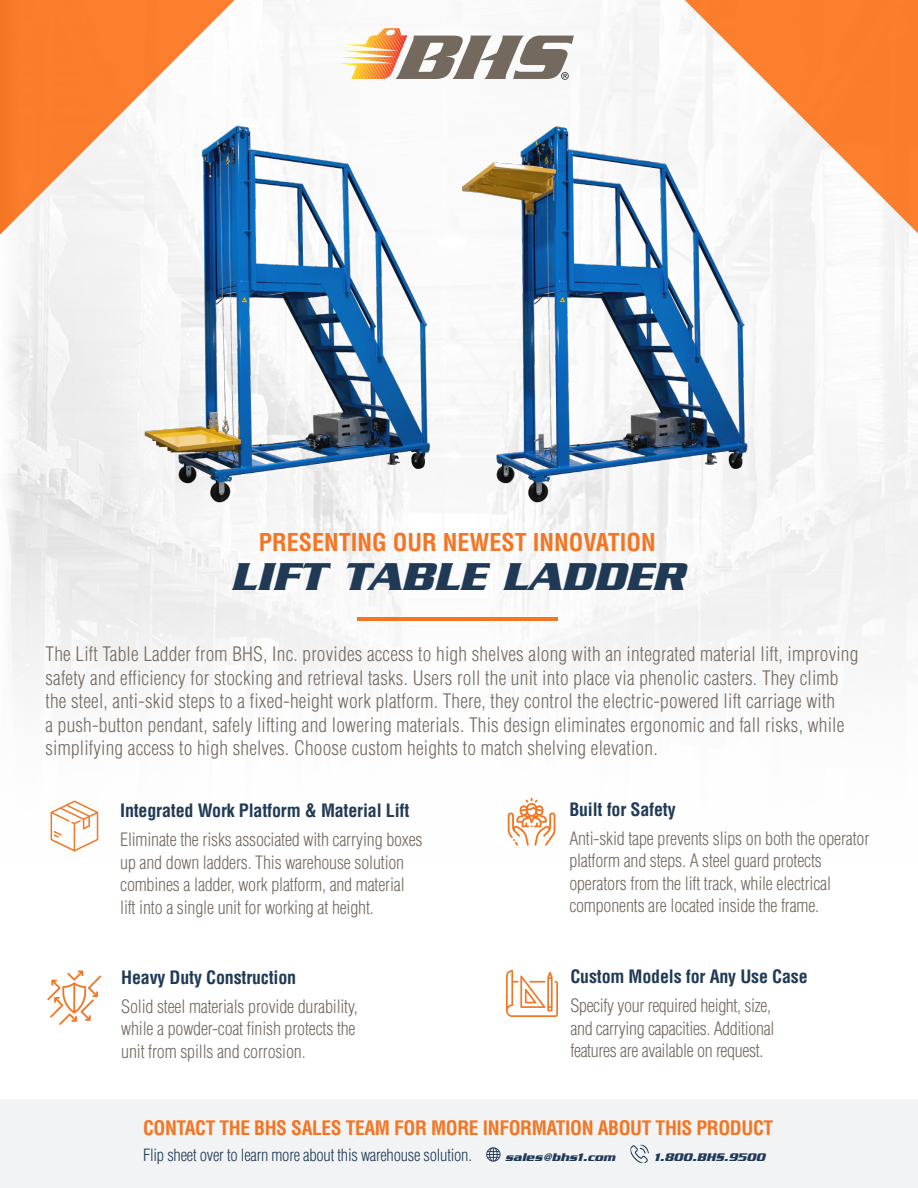
<style>
.page{position:relative;width:918px;height:1188px;background:#fff}
.page>*{position:absolute;margin:0;border:0;box-sizing:border-box;transform-origin:0 0}
.t1{font:italic 700 42px "Serpentine Std";color:#203a56}
.t2{font:700 condensed 24px "Helvetica LT Std";color:#f47523}
.t3{font:300 condensed 19.5px/23.4px "Helvetica LT Std";letter-spacing:.01em;color:#746a60}
.t4{font:700 condensed 19.5px "Helvetica LT Std";letter-spacing:-.02em;color:#f47523}
.t5{font:300 condensed 18px/22.5px "Helvetica LT Std";letter-spacing:-.01em;color:#746a60}
.t6{font:700 condensed 18px "Helvetica LT Std";letter-spacing:-.01em;color:#203a56}
.t7{font:300 condensed 16.5px "Helvetica LT Std";letter-spacing:-.015em;color:#203a56}
.t8{font:italic 700 12px "Serpentine Std";color:#203a56}
</style>
<div class="page">
<img style="left:6px;top:0;width:912px;height:971px">
<svg style="left:339px;top:28px;width:235px;height:52px"></svg>
<svg style="left:671px;top:0;width:247px;height:247px;fill:#fc7e2c"></svg>
<svg style="left:0;top:0;width:248px;height:247px;fill:#fb7e2c"></svg>
<div style="left:0;top:1099px;width:918px;height:89px;background:#f2f3f4"></div>
<svg style="left:630px;top:1144px;width:19px;height:19px"></svg>
<svg style="left:486px;top:1147px;width:15px;height:15px"></svg>
<hr style="left:357px;top:617px;width:201px;height:4px;background:#f47523">
<img style="left:81px;top:110px;width:318px;height:408px">
<img style="left:399px;top:110px;width:408px;height:408px">
<svg style="left:47px;top:798px;width:55px;height:55px"></svg>
<svg style="left:504px;top:798px;width:55px;height:55px"></svg>
<svg style="left:47px;top:971px;width:55px;height:54px"></svg>
<svg style="left:506px;top:971px;width:52px;height:46px"></svg>
<p class="t2" style="left:259px;top:527px;width:399px">PRESENTING OUR NEWEST INNOVATION</p>
<p class="t1" style="left:230px;top:552px;width:456px">LIFT TABLE LADDER</p>
<p class="t3" style="left:46px;top:643px;width:814px">The Lift Table Ladder from BHS, Inc. provides access to high shelves along with an integrated material lift, improving safety and efficiency for stocking and retrieval tasks. Users roll the unit into place via phenolic casters. They climb the steel, anti-skid steps to a fixed-height work platform. There, they control the electric-powered lift carriage with<br>a push-button pendant, safely lifting and lowering materials. This design eliminates ergonomic and fall risks, while simplifying access to high shelves. Choose custom heights to match shelving elevation.</p>
<p class="t6" style="left:120px;top:799px;width:291px">Integrated Work Platform &amp; Material Lift</p>
<p class="t5" style="left:120px;top:828px;width:304px">Eliminate the risks associated with carrying boxes up and down ladders. This warehouse solution combines a ladder, work platform, and material lift into a single unit for working at height.</p>
<p class="t6" style="left:121px;top:966px;width:177px">Heavy Duty Construction</p>
<p class="t5" style="left:121px;top:995px;width:238px">Solid steel materials provide durability, while a powder-coat finish protects the unit from spills and corrosion.</p>
<p class="t6" style="left:569px;top:798px;width:108px">Built for Safety</p>
<p class="t5" style="left:569px;top:827px;width:302px">Anti-skid tape prevents slips on both the operator platform and steps. A steel guard protects operators from the lift track, while electrical components are located inside the frame.</p>
<p class="t6" style="left:570px;top:965px;width:239px">Custom Models for Any Use Case</p>
<p class="t5" style="left:570px;top:994px;width:205px">Specify your required height, size, and carrying capacities. Additional features are available on request.</p>
<p class="t4" style="left:143px;top:1116px;width:632px">CONTACT THE BHS SALES TEAM FOR MORE INFORMATION ABOUT THIS PRODUCT</p>
<p class="t7" style="left:143px;top:1144px;width:330px">Flip sheet over to learn more about this warehouse solution.</p>
<p class="t8" style="left:505px;top:1150px;width:111px">sales@bhs1.com</p>
<p class="t8" style="left:654px;top:1150px;width:113px">1.800.BHS.9500</p>
</div>
